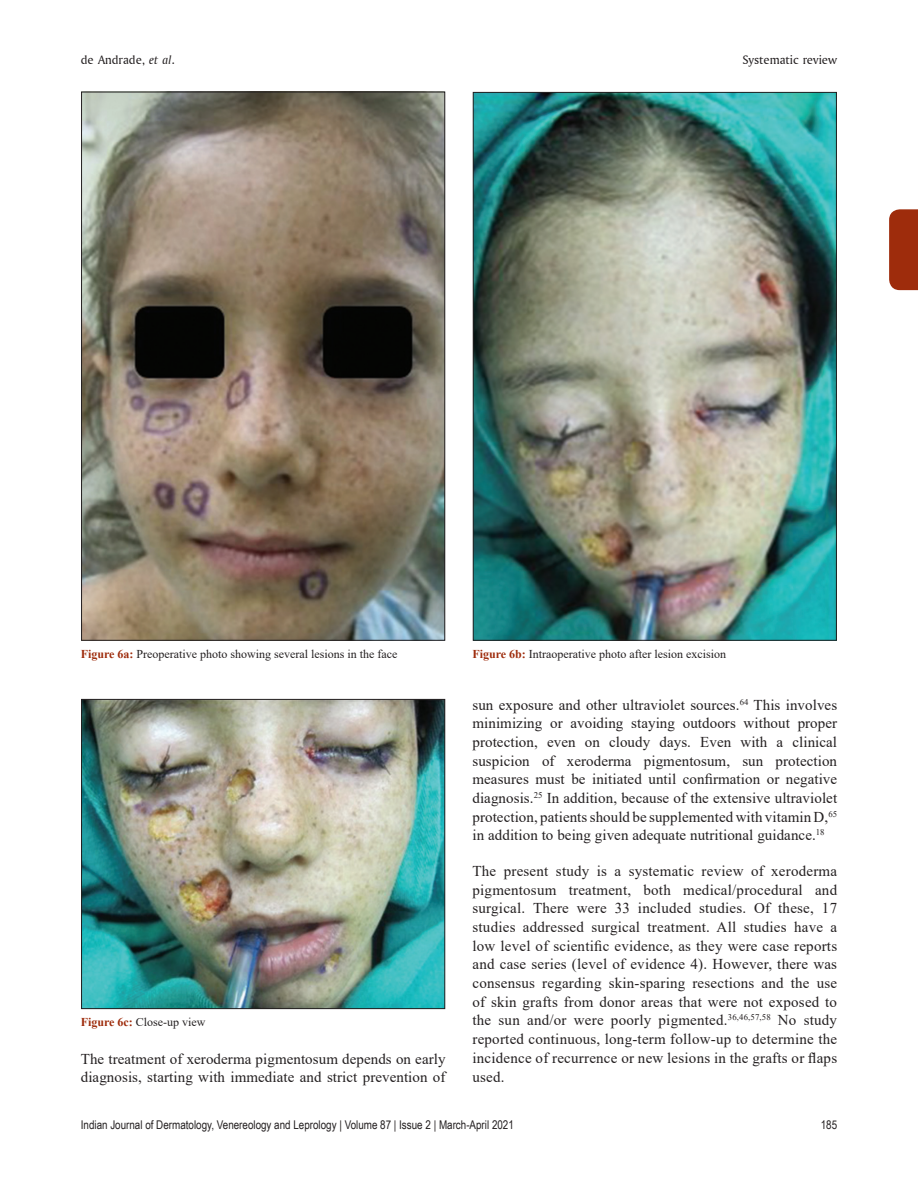
<style>
.page{position:relative;width:918px;height:1188px;background:#fff}
.page>*{position:absolute;margin:0;border:0;box-sizing:border-box;transform-origin:0 0}
.TX{font:15px/18.8px "Times New Roman";letter-spacing:.005em;color:#231f20;text-align:justify}
.t1{font:12.75px "Amerigo BT Roman A";color:#231f20}
.FGC{font:12px "Times New Roman";color:#231f20}
.t2{font:12px "Arial Narrow";color:#231f20}
.s1{font-family:"Amerigo BT Italic A"}
.s2{font-weight:700;color:#9e2c0c}
</style>
<div class="page">
<div style="left:889px;top:209px;width:29px;height:81px;background:#9e2c0c"></div>
<img style="left:475px;top:94px;width:360px;height:544px">
<img style="left:83px;top:94px;width:360px;height:544px">
<img style="left:83px;top:701px;width:360px;height:306px">
<div style="left:81px;top:699px;width:364px;height:310px;border:1px solid #231f20"></div>
<p class="t1" style="left:81px;top:52px;width:95px">de Andrade, <span class="s1">et al</span>.</p>
<p class="t1" style="left:742px;top:52px;width:96px">Systematic review</p>
<p class="FGC" style="left:81px;top:645px;width:318px"><span class="s2">Figure 6a:</span> Preoperative photo showing several lesions in the face</p>
<p class="FGC" style="left:473px;top:645px;width:255px"><span class="s2">Figure 6b:</span> Intraoperative photo after lesion excision</p>
<p class="FGC" style="left:81px;top:1014px;width:126px"><span class="s2">Figure 6c:</span> Close‑up view</p>
<p class="TX" style="left:81px;top:1049px;width:366px;line-height:18px">The treatment of xeroderma pigmentosum depends on early diagnosis, starting with immediate and strict prevention of</p>
<p class="TX" style="left:472px;top:695px;width:366px">sun exposure and other ultraviolet sources.<sup>64</sup> This involves minimizing or avoiding staying outdoors without proper protection, even on cloudy days. Even with a clinical suspicion of xeroderma pigmentosum, sun protection measures must be initiated until confirmation or negative diagnosis.<sup>25</sup> In addition, because of the extensive ultraviolet protection, patients should be supplemented with vitamin D,<sup>65 </sup>in addition to being given adequate nutritional guidance.<sup>18</sup></p>
<p class="TX" style="left:472px;top:861px;width:366px">The present study is a systematic review of xeroderma pigmentosum treatment, both medical/procedural and surgical. There were 33 included studies. Of these, 17 studies addressed surgical treatment. All studies have a low level of scientific evidence, as they were case reports and case series (level of evidence 4). However, there was consensus regarding skin‑sparing resections and the use of skin grafts from donor areas that were not exposed to the sun and/or were poorly pigmented.<sup>36,46,57,58</sup> No study reported continuous, long‑term follow‑up to determine the incidence of recurrence or new lesions in the grafts or flaps used.</p>
<p class="t2" style="left:81px;top:1116px;width:435px">Indian Journal of Dermatology, Venereology and Leprology | Volume 87 | Issue 2 | March-April 2021</p>
<p class="t2" style="left:821px;top:1116px;width:18px">185</p>
</div>
